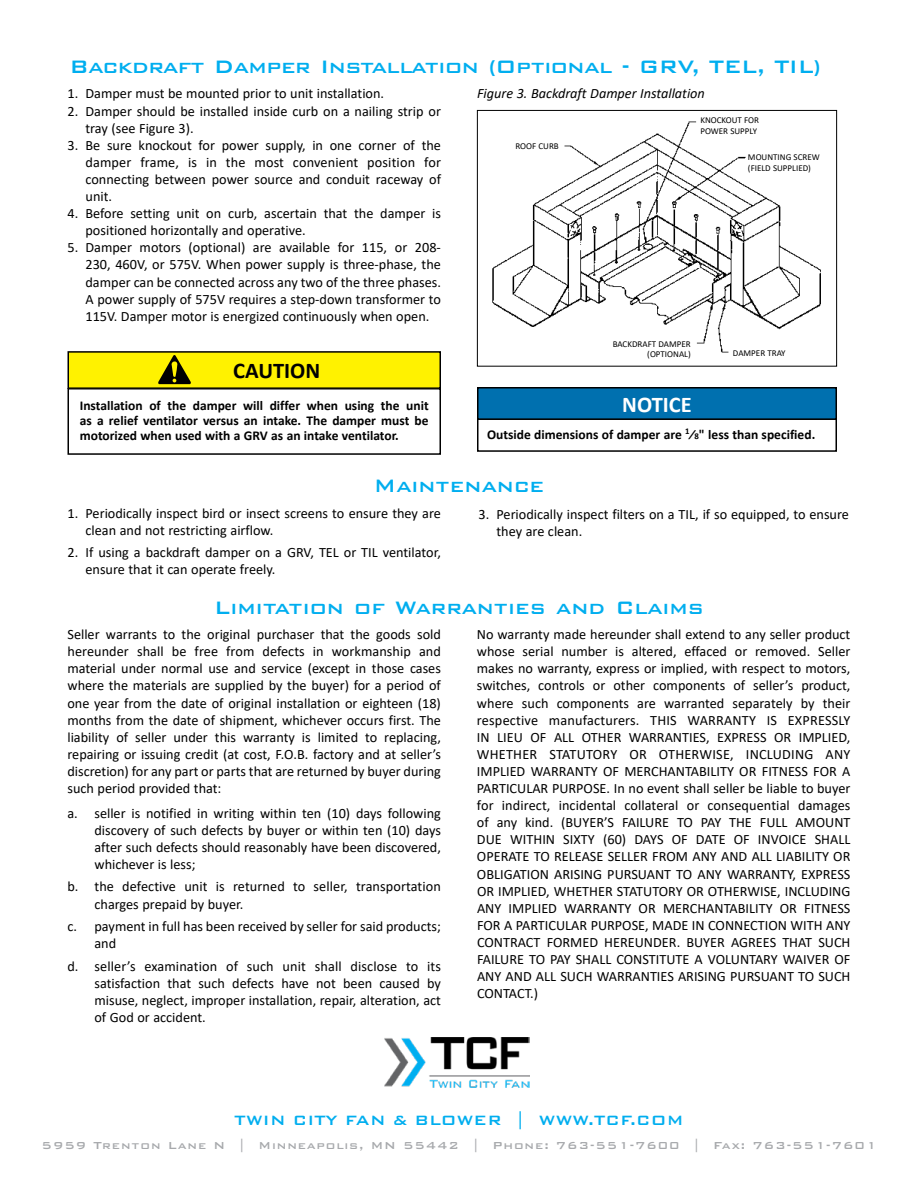
<style>
.page{position:relative;width:918px;height:1188px;background:#fff}
.page>*{position:absolute;margin:0;border:0;box-sizing:border-box;transform-origin:0 0}
.t1{font:500 24px "Bank Gothic BT";letter-spacing:-.02em;color:#00aeef}
.t2{font:500 24px "Bank Gothic BT";color:#00aeef}
.t3{font:700 22.5px "Calibri";color:#000}
.t4{font:700 22.5px "Calibri";color:#fff}
.t5{font:500 18px "Bank Gothic BT";letter-spacing:.01em;color:#00aeef}
.t6{font:14.25px/17.1px "Calibri";color:#000}
.t7{font:italic 14.25px "Calibri";color:#000}
.t8{font:700 13.5px/15px "Calibri";color:#000;text-align:justify}
.t9{font:500 13.5px "Bank Gothic BT";letter-spacing:.07em;color:#a7a9ac}
.t10{font:9px/10.8px "Calibri";color:#000}
.s1{font-size:8.7px}
</style>
<div class="page">
<img style="left:492px;top:121px;width:329px;height:232px">
<div style="left:477px;top:110px;width:360px;height:257px;border:1px solid #000"></div>
<div style="left:748px;top:154px;width:86px;height:27px;background:#fff"></div>
<div style="left:700px;top:117px;width:86px;height:27px;background:#fff"></div>
<div style="left:499px;top:143px;width:60px;height:18px;background:#fff"></div>
<div style="left:733px;top:349px;width:97px;height:9px;background:#fff"></div>
<img style="left:384px;top:1037px;width:146px;height:51px">
<div style="left:68px;top:388px;width:373px;height:67px;border:2px solid #000"></div>
<div style="left:68px;top:352px;width:372px;height:36px;background:#fff200"></div>
<div style="left:68px;top:351px;width:373px;height:38px;border:2px solid #000"></div>
<svg style="left:158px;top:355px;width:33px;height:29px"></svg>
<div style="left:477px;top:418px;width:360px;height:34px;border:2px solid #000"></div>
<div style="left:478px;top:388px;width:358px;height:31px;background:#0070af"></div>
<div style="left:477px;top:387px;width:360px;height:33px;border:2px solid #000"></div>
<h1 class="t1" style="left:70px;top:53px;width:753px">Backdraft Damper Installation (Optional - GRV, TEL, TIL)</h1>
<p class="t6" style="left:68px;top:85px;width:318px">1. Damper must be mounted prior to unit installation.</p>
<p class="t6" style="left:86px;top:102px;width:357px;text-indent:-18px">2. Damper should be installed inside curb on a nailing strip or tray (see Figure 3).</p>
<p class="t6" style="left:86px;top:136px;width:357px;text-align:justify;text-indent:-18px">3. Be sure knockout for power supply, in one corner of the damper frame, is in the most convenient position for connecting between power source and conduit raceway of unit.</p>
<p class="t6" style="left:86px;top:204px;width:357px;text-indent:-18px">4. Before setting unit on curb, ascertain that the damper is positioned horizontally and operative.</p>
<p class="t6" style="left:85px;top:239px;width:357px;text-align:justify;text-indent:-18px">5. Damper motors (optional) are available for 115, or 208- 230, 460V, or 575V. When power supply is three-phase, the damper can be connected across any two of the three phases.<br>A power supply of 575V requires a step-down transformer to 115V. Damper motor is energized continuously when open.</p>
<p class="t7" style="left:477px;top:84px;width:229px">Figure 3. Backdraft Damper Installation</p>
<p class="t10" style="left:700px;top:115px;width:60px">KNOCKOUT FOR<br>POWER SUPPLY</p>
<p class="t10" style="left:515px;top:141px;width:45px">ROOF CURB</p>
<p class="t10" style="left:748px;top:152px;width:73px">MOUNTING SCREW (FIELD SUPPLIED)</p>
<h2 class="t3" style="left:233px;top:355px;width:89px">CAUTION</h2>
<p class="t8" style="left:80px;top:398px;width:350px">Installation of the damper will differ when using the unit as a relief ventilator versus an intake. The damper must be motorized when used with a GRV as an intake ventilator.</p>
<p class="t10" style="left:613px;top:338px;width:80px;text-align:right">BACKDRAFT DAMPER (OPTIONAL)</p>
<p class="t10" style="left:733px;top:347px;width:54px">DAMPER TRAY</p>
<h2 class="t4" style="left:622px;top:389px;width:71px">NOTICE</h2>
<p class="t8" style="left:487px;top:426px;width:330px">Outside dimensions of damper are <sup>1</sup>⁄<span class="s1">8</span>" less than specified.</p>
<h1 class="t2" style="left:374px;top:473px;width:172px">Maintenance</h1>
<p class="t6" style="left:86px;top:504px;width:357px;text-indent:-18px">1. Periodically inspect bird or insect screens to ensure they are clean and not restricting airflow.</p>
<p class="t6" style="left:85px;top:544px;width:357px;text-indent:-18px">2. If using a backdraft damper on a GRV, TEL or TIL ventilator, ensure that it can operate freely.</p>
<p class="t6" style="left:496px;top:505px;width:354px;text-indent:-18px">3. Periodically inspect filters on a TIL, if so equipped, to ensure they are clean.</p>
<h1 class="t2" style="left:214px;top:594px;width:491px">Limitation of Warranties and Claims</h1>
<p class="t6" style="left:67px;top:626px;width:375px;text-align:justify">Seller warrants to the original purchaser that the goods sold hereunder shall be free from defects in workmanship and material under normal use and service (except in those cases where the materials are supplied by the buyer) for a period of one year from the date of original installation or eighteen (18) months from the date of shipment, whichever occurs first. The liability of seller under this warranty is limited to replacing, repairing or issuing credit (at cost, F.O.B. factory and at seller’s discretion) for any part or parts that are returned by buyer during such period provided that:</p>
<p class="t6" style="left:94px;top:804px;width:348px;text-align:justify;text-indent:-27px">a. seller is notified in writing within ten (10) days following discovery of such defects by buyer or within ten (10) days after such defects should reasonably have been discovered, whichever is less;</p>
<p class="t6" style="left:95px;top:878px;width:348px;text-indent:-27px">b. the defective unit is returned to seller, transportation charges prepaid by buyer.</p>
<p class="t6" style="left:95px;top:917px;width:348px;text-indent:-27px">c. payment in full has been received by seller for said products; and</p>
<p class="t6" style="left:94px;top:957px;width:348px;text-align:justify;text-indent:-27px">d. seller’s examination of such unit shall disclose to its satisfaction that such defects have not been caused by misuse, neglect, improper installation, repair, alteration, act of God or accident.</p>
<p class="t6" style="left:477px;top:626px;width:375px;text-align:justify">No warranty made hereunder shall extend to any seller product whose serial number is altered, effaced or removed. Seller makes no warranty, express or implied, with respect to motors, switches, controls or other components of seller’s product, where such components are warranted separately by their respective manufacturers. THIS WARRANTY IS EXPRESSLY IN LIEU OF ALL OTHER WARRANTIES, EXPRESS OR IMPLIED, WHETHER STATUTORY OR OTHERWISE, INCLUDING ANY IMPLIED WARRANTY OF MERCHANTABILITY OR FITNESS FOR A PARTICULAR PURPOSE. In no event shall seller be liable to buyer for indirect, incidental collateral or consequential damages of any kind. (BUYER’S FAILURE TO PAY THE FULL AMOUNT DUE WITHIN SIXTY (60) DAYS OF DATE OF INVOICE SHALL OPERATE TO RELEASE SELLER FROM ANY AND ALL LIABILITY OR OBLIGATION ARISING PURSUANT TO ANY WARRANTY, EXPRESS OR IMPLIED, WHETHER STATUTORY OR OTHERWISE, INCLUDING ANY IMPLIED WARRANTY OR MERCHANTABILITY OR FITNESS FOR A PARTICULAR PURPOSE, MADE IN CONNECTION WITH ANY CONTRACT FORMED HEREUNDER. BUYER AGREES THAT SUCH FAILURE TO PAY SHALL CONSTITUTE A VOLUNTARY WAIVER OF ANY AND ALL SUCH WARRANTIES ARISING PURSUANT TO SUCH CONTACT.)</p>
<p class="t5" style="left:235px;top:1110px;width:450px">TWIN CITY FAN &amp; BLOWER | WWW.TCF.COM</p>
<p class="t9" style="left:42px;top:1138px;width:836px">5959 Trenton Lane N | Minneapolis, MN 55442 | Phone: 763-551-7600 | Fax: 763-551-7601</p>
</div>
